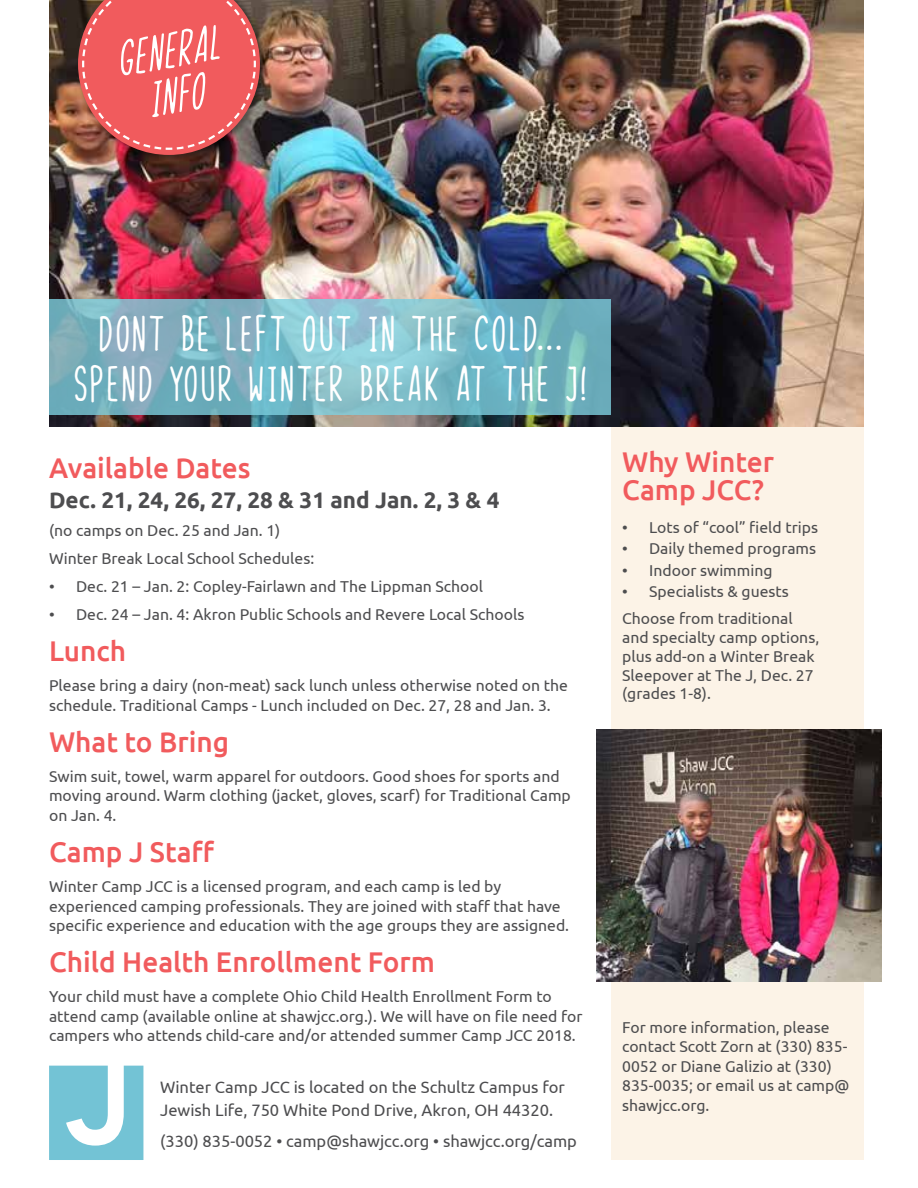
<style>
.page{position:relative;width:918px;height:1188px;background:#fff}
.page>*{position:absolute;margin:0;border:0;box-sizing:border-box;transform-origin:0 0}
.t1{font:46.5px/50.1px "Skinny Things";letter-spacing:.09em;color:#fff;text-align:center}
.t2{font:italic 46.5px/45px "Skinny Things";color:#fff;text-align:center}
.t3{font:500 28.5px/28.5px "Ubuntu";color:#f15b5d}
.t4{font:700 22.5px "Ubuntu";color:#4d4d4f}
.t5{font:16.5px/22.5px "Ubuntu";color:#4d4d4f}
.t6{font:15.75px/19.5px "Ubuntu";color:#4d4d4f}
</style>
<div class="page">
<div style="left:611px;top:338px;width:253px;height:822px;background:#fcf3e7"></div>
<img style="left:49px;top:0;width:815px;height:426px">
<svg style="left:49px;top:1066px;width:94px;height:94px"></svg>
<div style="left:75px;top:0;width:193px;height:163px;background:#000;opacity:.49"></div>
<svg style="left:78px;top:0;width:182px;height:155px;background:#da5a5a"></svg>
<img style="left:596px;top:729px;width:286px;height:252px">
<svg style="left:49px;top:299px;width:561px;height:116px;background:#7bb6c4"></svg>
<h1 class="t2" style="left:112px;top:38px;width:104px;rotate:-10deg">general info</h1>
<h1 class="t1" style="left:74px;top:309px;width:513px">DONT BE LEFT OUT IN THE COLD...<br>SPEND YOUR WINTER BREAK AT THE J!</h1>
<h2 class="t3" style="left:49px;top:452px;width:203px">Available Dates</h2>
<h3 class="t4" style="left:49px;top:486px;width:452px">Dec. 21, 24, 26, 27, 28 &amp; 31 and Jan. 2, 3 &amp; 4</h3>
<p class="t6" style="left:49px;top:516px;width:267px;line-height:28.2px">(no camps on Dec. 25 and Jan. 1)<br>Winter Break Local School Schedules:</p>
<p class="t6" style="left:49px;top:576px;width:436px">• Dec. 21 – Jan. 2: Copley-Fairlawn and The Lippman School</p>
<p class="t6" style="left:49px;top:604px;width:477px">• Dec. 24 – Jan. 4: Akron Public Schools and Revere Local Schools</p>
<h2 class="t3" style="left:49px;top:635px;width:78px">Lunch</h2>
<p class="t6" style="left:49px;top:675px;width:521px">Please bring a dairy (non-meat) sack lunch unless otherwise noted on the schedule. Traditional Camps - Lunch included on Dec. 27, 28 and Jan. 3.</p>
<h2 class="t3" style="left:49px;top:726px;width:182px">What to Bring</h2>
<p class="t6" style="left:49px;top:766px;width:523px">Swim suit, towel, warm apparel for outdoors. Good shoes for sports and moving around. Warm clothing (jacket, gloves, scarf) for Traditional Camp on Jan. 4.</p>
<h2 class="t3" style="left:49px;top:836px;width:167px">Camp J Staff</h2>
<p class="t6" style="left:49px;top:876px;width:522px">Winter Camp JCC is a licensed program, and each camp is led by experienced camping professionals. They are joined with staff that have specific experience and education with the age groups they are assigned.</p>
<h2 class="t3" style="left:49px;top:947px;width:387px">Child Health Enrollment Form</h2>
<p class="t6" style="left:49px;top:987px;width:535px">Your child must have a complete Ohio Child Health Enrollment Form to attend camp (available online at shawjcc.org.). We will have on file need for campers who attends child-care and/or attended summer Camp JCC 2018.</p>
<p class="t5" style="left:160px;top:1076px;width:406px">Winter Camp JCC is located on the Schultz Campus for<br>Jewish Life, 750 White Pond Drive, Akron, OH 44320.</p>
<p class="t5" style="left:160px;top:1129px;width:418px">(330) 835-0052 • camp@shawjcc.org • shawjcc.org/camp</p>
<h2 class="t3" style="left:622px;top:446px;width:153px">Why Winter<br>Camp JCC?</h2>
<p class="t6" style="left:622px;top:517px;width:197px">• Lots of “cool” field trips</p>
<p class="t6" style="left:622px;top:538px;width:196px">• Daily themed programs</p>
<p class="t6" style="left:622px;top:560px;width:152px">• Indoor swimming</p>
<p class="t6" style="left:622px;top:577px;width:172px;line-height:27.5px">• Specialists &amp; guests<br>Choose from traditional</p>
<p class="t6" style="left:622px;top:628px;width:199px;line-height:18.8px">and specialty camp options, plus add-on a Winter Break<br>Sleepover at The J, Dec. 27 (grades 1-8).</p>
<p class="t6" style="left:622px;top:1017px;width:229px">For more information, please contact Scott Zorn at (330) 835-<br>0052 or Diane Galizio at (330)<br>835-0035; or email us at camp@ shawjcc.org.</p>
</div>
